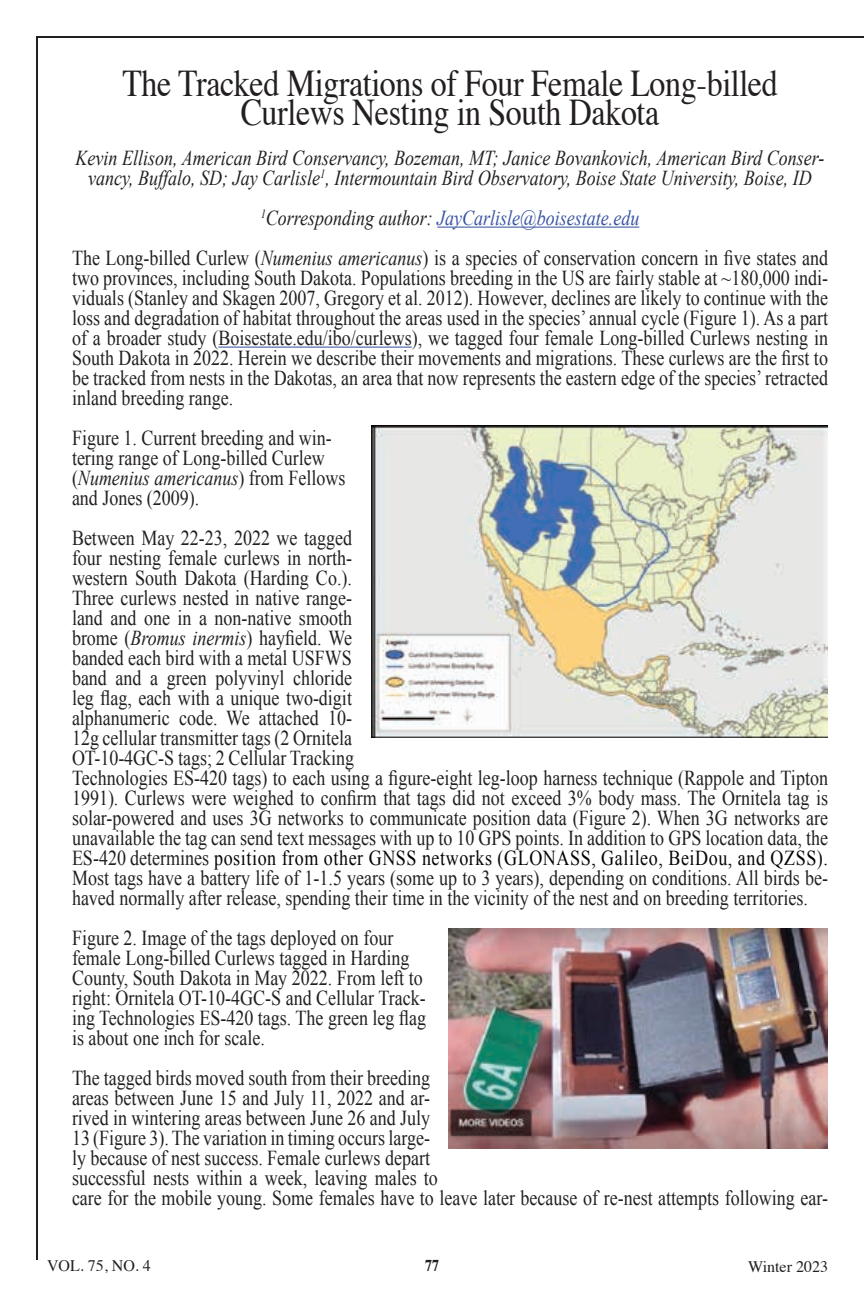
<style>
.page{position:relative;width:864px;height:1296px;background:#fff}
.page>*{position:absolute;margin:0;border:0;box-sizing:border-box;transform-origin:0 0}
.t1{font:37.8px/28.8px "Times";letter-spacing:-.01em;color:#231f20;text-align:center;scale:.85 1}
.t2{font:21.2px/20px "Times New Roman";color:#1f2020;scale:.85 1}
.t3{font:italic 21.2px/20px "Times New Roman";color:#1f2020;text-align:center;scale:.85 1}
.t4{font:21.2px/20px "Times New Roman";color:#231f20;scale:.85 1}
.t5{font:700 16.6px "Times";color:#231f20;scale:.85 1}
.t6{font:16px "Times";color:#231f20}
.s1{font-style:italic}
.s2{font-style:italic;color:#3853a3}
.s3{color:#231f20}
.s4{color:#040503}
</style>
<div class="page">
<hr style="left:37px;top:36px;width:827px;height:2px;background:#231f20">
<hr style="left:36px;top:36px;width:2px;height:1224px;background:#231f20">
<hr style="left:437px;top:227px;width:202px;height:1px;background:#3853a3">
<hr style="left:218px;top:347px;width:194px;height:1px;background:#3853a3">
<img style="left:372px;top:425px;width:456px;height:313px">
<img style="left:448px;top:929px;width:380px;height:220px">
<h1 class="t1" style="left:122px;top:66px;width:772px">The Tracked Migrations of Four Female Long-billed<br>Curlews Nesting in South Dakota</h1>
<p class="t3" style="left:76px;top:147px;width:882px">Kevin Ellison, American Bird Conservancy, Bozeman, MT; Janice Bovankovich, American Bird Conser&shy;vancy, Buffalo, SD; Jay Carlisle<sup>1</sup>, Intermountain Bird Observatory, Boise State University, Boise, ID</p>
<p class="t2" style="left:72px;top:197px;width:891px;line-height:40px;text-align:center"><sup>1</sup><span class="s1">Corresponding author:</span> <span class="s2">JayCarlisle@boisestate.edu<br></span>The Long-billed Curlew (<span class="s1">Numenius americanus</span>) is a species of conservation concern in five states and</p>
<p class="t2" style="left:72px;top:267px;width:891px;text-align:justify">two provinces, including South Dakota. Populations breeding in the US are fairly stable at ~180,000 indi&shy;viduals (Stanley and Skagen 2007, Gregory et al. 2012). However, declines are likely to continue with the loss and degradation of habitat throughout the areas used in the species’ annual cycle (Figure 1). As a part of a broader study (Boisestate.edu/ibo/curlews), we tagged four female Long-billed Curlews nesting in South Dakota in 2022. Herein we describe their movements and migrations. These curlews are the first to be tracked from nests in the Dakotas, an area that now represents the eastern edge of the species’ retracted inland breeding range.</p>
<p class="t4" style="left:72px;top:427px;width:323px">Figure 1. Current breeding and win&shy;tering range of Long-billed Curlew (<span class="s1">Numenius americanus</span>) from Fellows and Jones (2009).</p>
<p class="t2" style="left:72px;top:527px;width:891px">Between May 22-23, 2022 we tagged<br>four nesting female curlews in north-<br>western South Dakota (Harding Co.).<br>Three curlews nested in native range-<br>land and one in a non-native smooth<br>brome (<span class="s1">Bromus inermis</span>) hayfield. We<br>banded each bird with a metal USFWS<br>band and a green polyvinyl chloride<br>leg flag, each with a unique two-digit<br>alphanumeric code. We attached 10-<br>12g cellular transmitter tags (2 Ornitela<br>OT-10-4GC-S tags; 2 Cellular Tracking<br>Technologies ES-420 tags) to each using a figure-eight leg-loop harness technique (Rappole and Tipton 1991). <span class="s3">Curlews were weighed to confirm that tags did not exceed 3% body mass.</span> The Ornitela tag is solar-powered and uses 3G networks to communicate position data (Figure 2). When 3G networks are unavailable the tag can send text messages with up to 10 GPS points. In addition to GPS location data, the ES-420 determines <span class="s4">position from other GNSS networks (GLONASS, Galileo, BeiDou, and QZSS).<br></span><span class="s3">Most tags have a battery life of 1-1.5 years (some up to 3 years), depending on conditions.</span> All birds be&shy;haved normally after release, spending their time in the vicinity of the nest and on breeding territories.</p>
<p class="t2" style="left:72px;top:927px;width:418px">Figure 2. Image of the tags deployed on four female Long-billed Curlews tagged in Harding County, South Dakota in May 2022. From left to right: Ornitela OT-10-4GC-S and Cellular Track&shy;ing Technologies ES-420 tags. The green leg flag is about one inch for scale.</p>
<p class="t2" style="left:72px;top:1067px;width:891px">The tagged birds moved south from their breeding<br>areas between June 15 and July 11, 2022 and ar-<br>rived in wintering areas between June 26 and July<br>13 (Figure 3). The variation in timing occurs large-<br>ly because of nest success. Female curlews depart<br>successful nests within a week, leaving males to<br>care for the mobile young. Some females have to leave later because of re-nest attempts following ear-</p>
<p class="t6" style="left:47px;top:1251px;width:105px">VOL. 75, NO. 4</p>
<p class="t5" style="left:425px;top:1249px;width:18px">77</p>
<p class="t6" style="left:748px;top:1252px;width:81px">Winter 2023</p>
</div>
